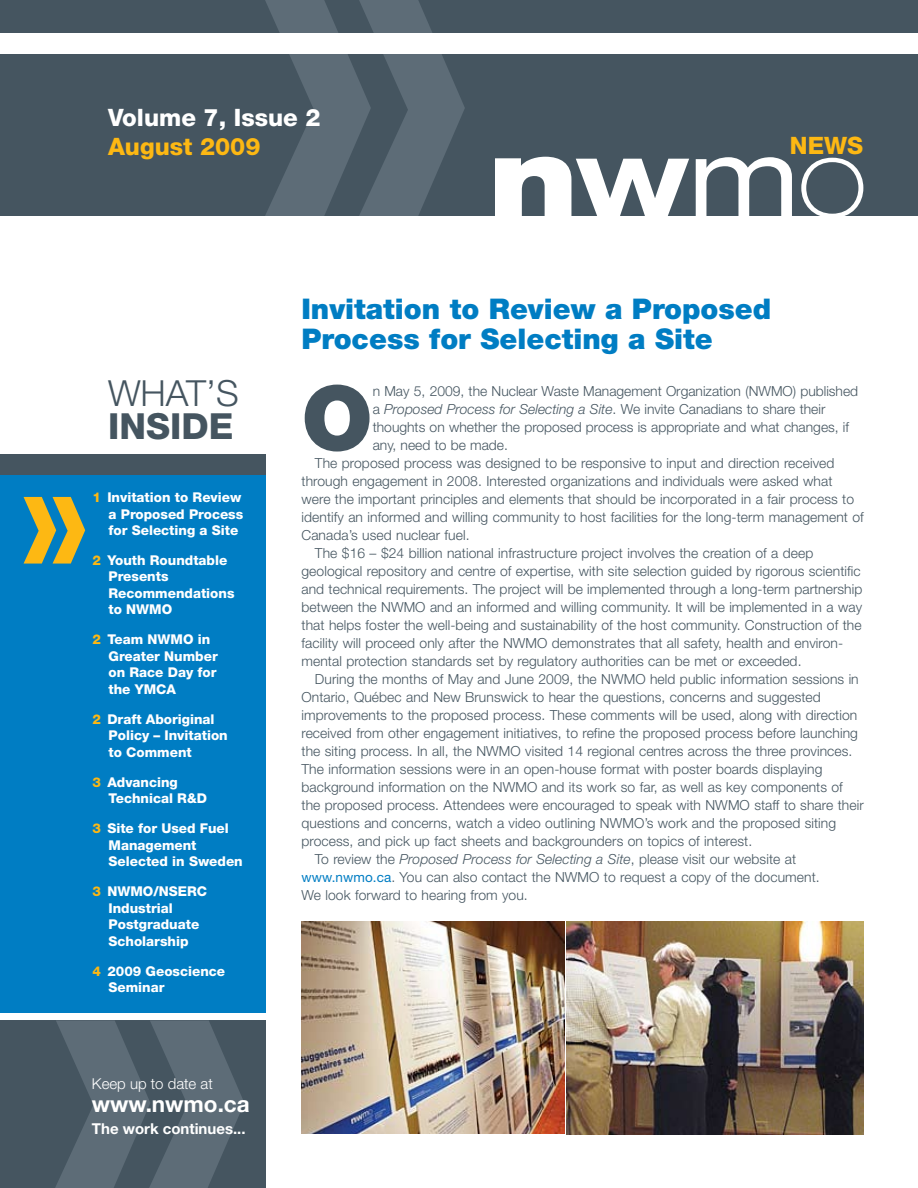
<style>
.page{position:relative;width:918px;height:1188px;background:#fff}
.page>*{position:absolute;margin:0;border:0;box-sizing:border-box;transform-origin:0 0}
.t1{font:900 89.55px "Helvetica Neue";color:#455560}
.t2{font:300 36px "Helvetica Neue";color:#455560}
.t3{font:800 36px "Helvetica Neue";color:#455560}
.t4{font:900 28.5px/30px "Helvetica Neue";color:#007dc3}
.t5{font:800 24px "Helvetica Neue";color:#fff}
.t6{font:800 24px "Helvetica Neue";color:#fdb813}
.t7{font:700 22.5px "Helvetica Neue";color:#fff}
.t8{font:700 15px "Helvetica Neue";color:#fff}
.t9{font:300 15px "Helvetica Neue";color:#fff}
.t10{font:300 13.8px "Helvetica Neue";letter-spacing:.005em;color:#455560}
.t11{font:italic 300 13.8px "Helvetica Neue";color:#455560}
.t12{font:800 13.5px/16.5px "Helvetica Neue";color:#fff}
.s1{color:#fdb813}
.s2{font-style:normal}
.s3{font-style:italic}
.s4{font-weight:400;font-size:13.5px;color:#007dc3}
</style>
<div class="page">
<div style="left:0;top:1020px;width:265px;height:168px;background:#455560"></div>
<svg style="left:55px;top:1020px;width:189px;height:168px"></svg>
<div style="left:0;top:0;width:918px;height:216px;background:#455560"></div>
<svg style="left:495px;top:157px;width:194px;height:59px"></svg>
<svg style="left:696px;top:157px;width:96px;height:59px"></svg>
<svg style="left:801px;top:158px;width:62px;height:58px"></svg>
<svg style="left:265px;top:0;width:200px;height:216px"></svg>
<div style="left:0;top:465px;width:266px;height:547px;background:#007dc3"></div>
<div style="left:0;top:454px;width:266px;height:20px;background:#455560"></div>
<div style="left:0;top:34px;width:918px;height:20px;background:#fff"></div>
<svg style="left:24px;top:497px;width:61px;height:67px"></svg>
<img style="left:302px;top:921px;width:262px;height:213px">
<img style="left:567px;top:921px;width:297px;height:213px">
<h3 class="t5" style="left:108px;top:104px;width:214px">Volume 7, Issue 2</h3>
<h3 class="t6" style="left:108px;top:132px;width:154px">August 2009</h3>
<h3 class="t6" style="left:790px;top:131px;width:75px">NEWS</h3>
<h2 class="t2" style="left:108px;top:372px;width:132px">WHAT’S</h2>
<h2 class="t3" style="left:108px;top:405px;width:127px">INSIDE</h2>
<p class="t12" style="left:109px;top:489px;width:136px;text-indent:-16px"><span class="s1">1</span> Invitation to Review a Proposed Process for Selecting a Site</p>
<p class="t12" style="left:109px;top:552px;width:128px;text-indent:-16px"><span class="s1">2</span> Youth Roundtable<br>Presents<br>Recommendations to NWMO</p>
<p class="t12" style="left:109px;top:631px;width:111px;text-indent:-16px"><span class="s1">2</span> Team NWMO in<br>Greater Number on Race Day for the YMCA</p>
<p class="t12" style="left:109px;top:711px;width:121px;text-indent:-16px"><span class="s1">2</span> Draft Aboriginal<br>Policy – Invitation to Comment</p>
<p class="t12" style="left:109px;top:774px;width:100px;text-indent:-16px"><span class="s1">3</span> Advancing<br>Technical R&amp;D</p>
<p class="t12" style="left:109px;top:820px;width:136px;text-indent:-16px"><span class="s1">3</span> Site for Used Fuel<br>Management<br>Selected in Sweden</p>
<p class="t12" style="left:109px;top:883px;width:100px;text-indent:-16px"><span class="s1">3</span> NWMO/NSERC<br>Industrial<br>Postgraduate<br>Scholarship</p>
<p class="t12" style="left:109px;top:963px;width:118px;text-indent:-16px"><span class="s1">4</span> 2009 Geoscience<br>Seminar</p>
<p class="t9" style="left:92px;top:1074px;width:122px">Keep up to date at</p>
<h3 class="t7" style="left:92px;top:1090px;width:159px">www.nwmo.ca</h3>
<p class="t8" style="left:92px;top:1119px;width:155px">The work continues...</p>
<h3 class="t4" style="left:302px;top:294px;width:471px">Invitation to Review a Proposed<br>Process for Selecting a Site</h3>
<h1 class="t1" style="left:302px;top:365px;width:73px">O</h1>
<p class="t10" style="left:373px;top:383px;width:487px">n May 5, 2009, the Nuclear Waste Management Organization (NWMO) published</p>
<p class="t11" style="left:373px;top:401px;width:454px"><span class="s2">a</span> Proposed Process for Selecting a Site<span class="s2">. We invite Canadians to share their</span></p>
<p class="t10" style="left:373px;top:419px;width:478px">thoughts on whether the proposed process is appropriate and what changes, if</p>
<p class="t10" style="left:373px;top:437px;width:137px">any, need to be made.</p>
<p class="t10" style="left:315px;top:455px;width:521px">The proposed process was designed to be responsive to input and direction received</p>
<p class="t10" style="left:301px;top:473px;width:533px">through engagement in 2008. Interested organizations and individuals were asked what</p>
<p class="t10" style="left:301px;top:491px;width:554px">were the important principles and elements that should be incorporated in a fair process to</p>
<p class="t10" style="left:301px;top:509px;width:564px">identify an informed and willing community to host facilities for the long-term management of</p>
<p class="t10" style="left:301px;top:527px;width:170px">Canada’s used nuclear fuel.</p>
<p class="t10" style="left:315px;top:545px;width:500px">The $16 – $24 billion national infrastructure project involves the creation of a deep</p>
<p class="t10" style="left:301px;top:563px;width:561px">geological repository and centre of expertise, with site selection guided by rigorous scientific</p>
<p class="t10" style="left:301px;top:581px;width:562px">and technical requirements. The project will be implemented through a long-term partnership</p>
<p class="t10" style="left:301px;top:599px;width:562px">between the NWMO and an informed and willing community. It will be implemented in a way</p>
<p class="t10" style="left:301px;top:617px;width:562px">that helps foster the well-being and sustainability of the host community. Construction of the</p>
<p class="t10" style="left:301px;top:635px;width:543px">facility will proceed only after the NWMO demonstrates that all safety, health and environ-</p>
<p class="t10" style="left:301px;top:653px;width:502px">mental protection standards set by regulatory authorities can be met or exceeded.</p>
<p class="t10" style="left:315px;top:671px;width:545px">During the months of May and June 2009, the NWMO held public information sessions in</p>
<p class="t10" style="left:301px;top:689px;width:521px">Ontario, Québec and New Brunswick to hear the questions, concerns and suggested</p>
<p class="t10" style="left:301px;top:707px;width:557px">improvements to the proposed process. These comments will be used, along with direction</p>
<p class="t10" style="left:301px;top:725px;width:558px">received from other engagement initiatives, to refine the proposed process before launching</p>
<p class="t10" style="left:301px;top:743px;width:552px">the siting process. In all, the NWMO visited 14 regional centres across the three provinces.</p>
<p class="t10" style="left:301px;top:761px;width:522px">The information sessions were in an open-house format with poster boards displaying</p>
<p class="t10" style="left:301px;top:779px;width:543px">background information on the NWMO and its work so far, as well as key components of</p>
<p class="t10" style="left:301px;top:797px;width:564px">the proposed process. Attendees were encouraged to speak with NWMO staff to share their</p>
<p class="t10" style="left:301px;top:815px;width:536px">questions and concerns, watch a video outlining NWMO’s work and the proposed siting</p>
<p class="t10" style="left:301px;top:833px;width:452px">process, and pick up fact sheets and backgrounders on topics of interest.</p>
<p class="t10" style="left:315px;top:851px;width:483px">To review the <span class="s3">Proposed Process for Selecting a Site</span>, please visit our website at</p>
<p class="t10" style="left:302px;top:869px;width:520px"><span class="s4">www.nwmo.ca</span>. You can also contact the NWMO to request a copy of the document.</p>
<p class="t10" style="left:302px;top:887px;width:228px">We look forward to hearing from you.</p>
</div>
